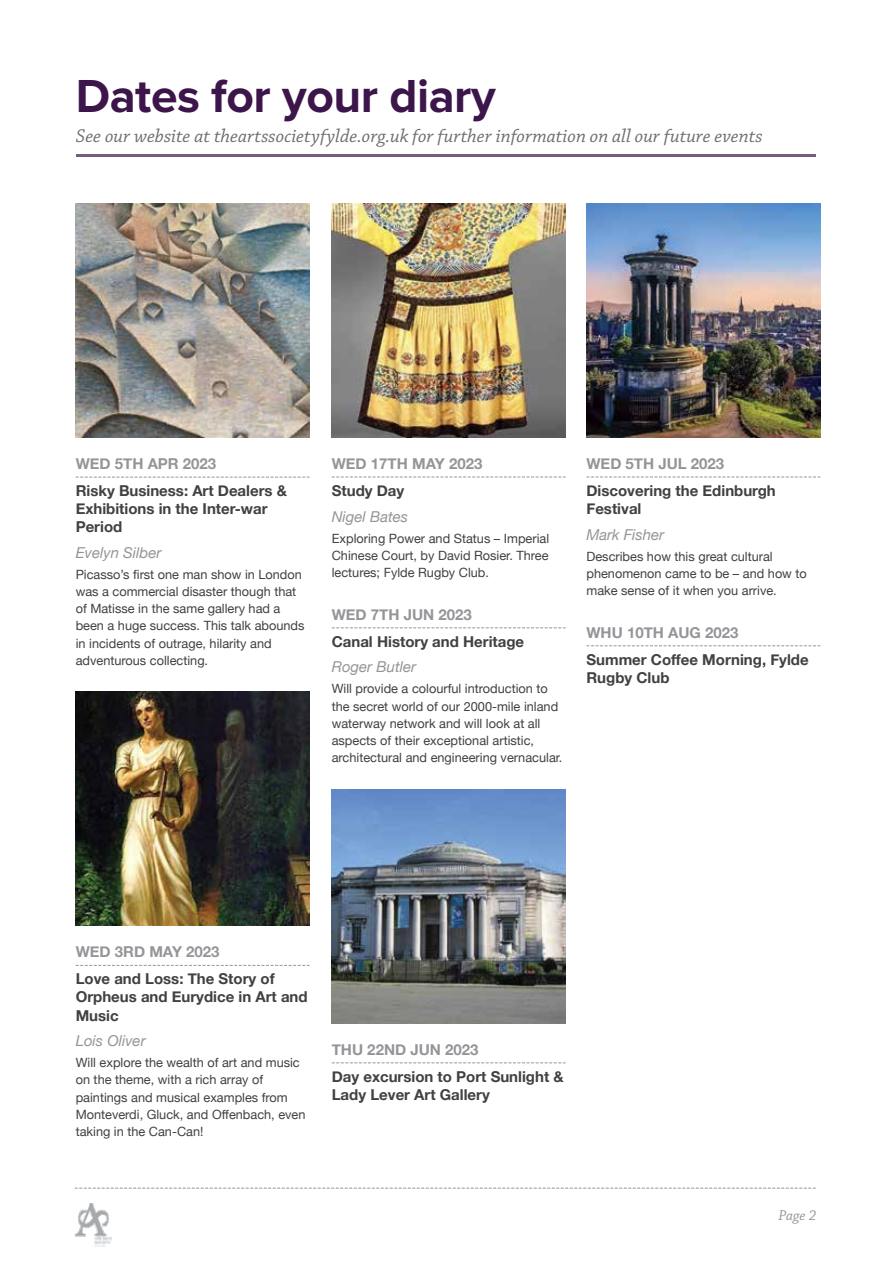
<style>
.page{position:relative;width:893px;height:1263px;background:#fff}
.page>*{position:absolute;margin:0;border:0;box-sizing:border-box;transform-origin:0 0}
.t1{font:700 48px "Proxima Nova";letter-spacing:-.01em;color:#3c154a}
.t2{font:italic 19.5px "Chaparral Pro";color:#6d6e71}
.t3{font:700 15px/18px "Helvetica Neue";color:#414042}
.t4{font:700 15px "Helvetica Neue";color:#939598}
.t5{font:italic 15px "Helvetica Neue";color:#939598}
.t6{font:italic 15px "Chaparral Pro";color:#939598}
.t7{font:12.75px/17.2px "Helvetica Neue";color:#414042}
</style>
<div class="page">
<img style="left:76px;top:692px;width:234px;height:234px">
<img style="left:586px;top:203px;width:234px;height:234px">
<img style="left:332px;top:789px;width:234px;height:234px">
<img style="left:332px;top:203px;width:234px;height:234px">
<img style="left:76px;top:203px;width:234px;height:234px">
<svg style="left:75px;top:1188px;width:741px;height:1px"></svg>
<img style="left:76px;top:1203px;width:36px;height:43px">
<hr style="left:76px;top:155px;width:740px;height:2px;background:#765c7f">
<svg style="left:76px;top:477px;width:234px;height:1px"></svg>
<svg style="left:332px;top:477px;width:234px;height:1px"></svg>
<svg style="left:586px;top:477px;width:234px;height:1px"></svg>
<svg style="left:586px;top:645px;width:234px;height:1px"></svg>
<svg style="left:332px;top:627px;width:234px;height:1px"></svg>
<svg style="left:332px;top:1062px;width:234px;height:1px"></svg>
<svg style="left:76px;top:965px;width:234px;height:1px"></svg>
<h1 class="t1" style="left:76px;top:68px;width:421px">Dates for your diary</h1>
<h2 class="t2" style="left:76px;top:125px;width:688px">See our website at theartssocietyfylde.org.uk for further information on all our future events</h2>
<p class="t4" style="left:76px;top:452px;width:142px">WED 5TH APR 2023</p>
<p class="t3" style="left:76px;top:482px;width:213px">Risky Business: Art Dealers &amp;<br>Exhibitions in the Inter-war<br>Period</p>
<p class="t5" style="left:76px;top:541px;width:87px">Evelyn Silber</p>
<p class="t7" style="left:76px;top:566px;width:230px">Picasso’s first one man show in London was a commercial disaster though that of Matisse in the same gallery had a been a huge success. This talk abounds in incidents of outrage, hilarity and adventurous collecting.</p>
<p class="t4" style="left:332px;top:452px;width:152px">WED 17TH MAY 2023</p>
<p class="t3" style="left:332px;top:482px;width:74px">Study Day</p>
<p class="t5" style="left:332px;top:505px;width:78px">Nigel Bates</p>
<p class="t7" style="left:332px;top:530px;width:219px;text-align:justify">Exploring Power and Status – Imperial Chinese Court, by David Rosier. Three lectures; Fylde Rugby Club.</p>
<p class="t4" style="left:332px;top:603px;width:142px">WED 7TH JUN 2023</p>
<p class="t3" style="left:332px;top:633px;width:194px">Canal History and Heritage</p>
<p class="t5" style="left:332px;top:656px;width:86px">Roger Butler</p>
<p class="t7" style="left:332px;top:681px;width:232px">Will provide a colourful introduction to the secret world of our 2000-mile inland waterway network and will look at all aspects of their exceptional artistic, architectural and engineering vernacular.</p>
<p class="t4" style="left:586px;top:452px;width:139px">WED 5TH JUL 2023</p>
<p class="t3" style="left:586px;top:482px;width:191px">Discovering the Edinburgh<br>Festival</p>
<p class="t5" style="left:586px;top:523px;width:79px">Mark Fisher</p>
<p class="t7" style="left:586px;top:548px;width:222px">Describes how this great cultural phenomenon came to be – and how to make sense of it when you arrive.</p>
<p class="t4" style="left:586px;top:621px;width:153px">WHU 10TH AUG 2023</p>
<p class="t3" style="left:586px;top:651px;width:224px">Summer Coffee Morning, Fylde<br>Rugby Club</p>
<p class="t4" style="left:76px;top:940px;width:145px">WED 3RD MAY 2023</p>
<p class="t3" style="left:76px;top:970px;width:233px">Love and Loss: The Story of<br>Orpheus and Eurydice in Art and<br>Music</p>
<p class="t5" style="left:76px;top:1030px;width:71px">Lois Oliver</p>
<p class="t7" style="left:76px;top:1054px;width:231px">Will explore the wealth of art and music on the theme, with a rich array of paintings and musical examples from Monteverdi, Gluck, and Offenbach, even taking in the Can-Can!</p>
<p class="t4" style="left:332px;top:1038px;width:148px">THU 22ND JUN 2023</p>
<p class="t3" style="left:332px;top:1068px;width:233px">Day excursion to Port Sunlight &amp;<br>Lady Lever Art Gallery</p>
<p class="t6" style="left:778px;top:1207px;width:39px">Page 2</p>
</div>
